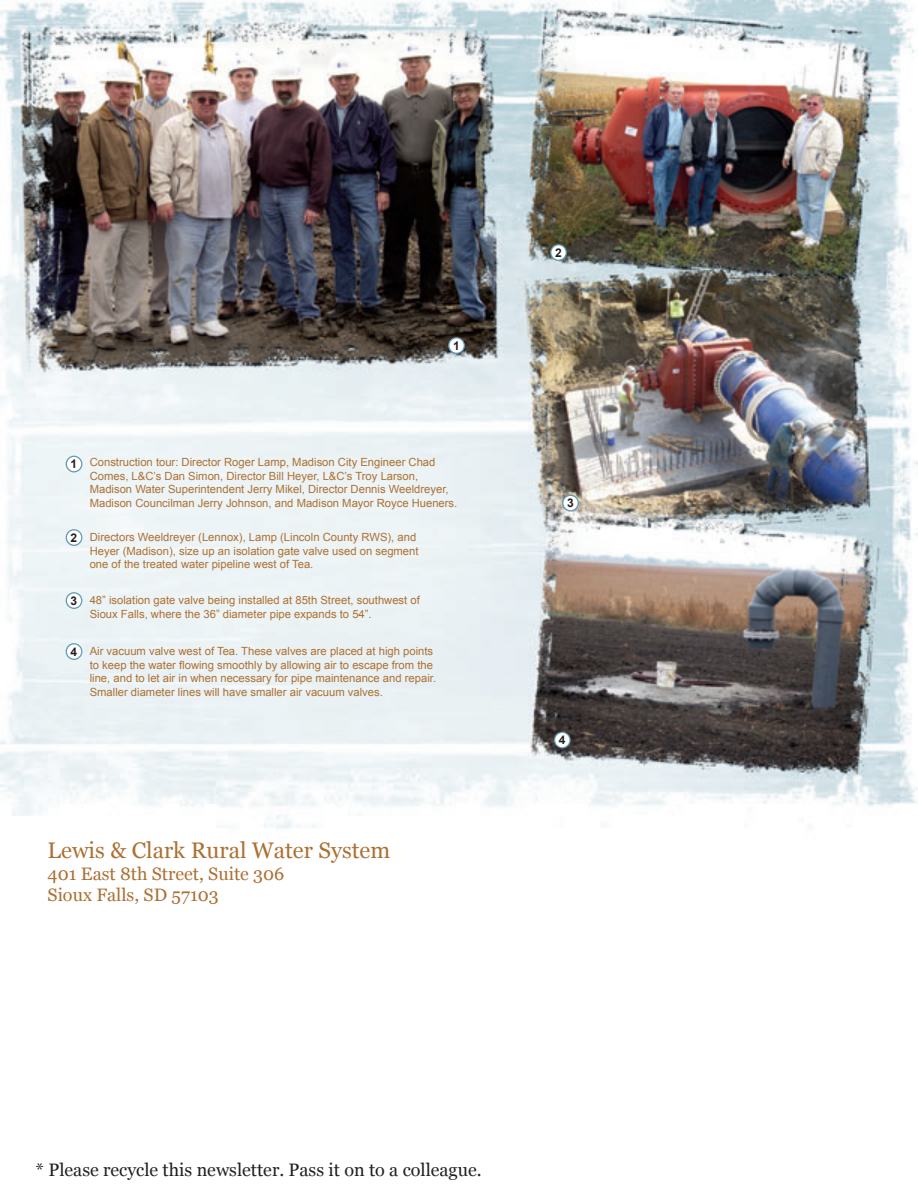
<style>
.page{position:relative;width:918px;height:1188px;background:#fff}
.page>*{position:absolute;margin:0;border:0;box-sizing:border-box;transform-origin:0 0}
.t1{font:22.5px "Georgia";color:#ac7033}
.t2{font:18px "Georgia";color:#231f20}
.t3{font:18px "Georgia";color:#ac7033}
.t4{font:700 12px "Arial";color:#231f20}
.t5{font:11.25px/13.5px "Arial";color:#ac7033}
</style>
<div class="page">
<img style="left:0;top:0;width:918px;height:829px">
<svg style="left:66px;top:456px;width:16px;height:16px"></svg>
<div style="left:67px;top:457px;width:14px;height:14px;background:#fff;border-radius:50%"></div>
<svg style="left:66px;top:529px;width:16px;height:17px"></svg>
<div style="left:67px;top:530px;width:14px;height:15px;background:#fff;border-radius:50%"></div>
<svg style="left:66px;top:592px;width:16px;height:17px"></svg>
<div style="left:67px;top:593px;width:14px;height:15px;background:#fff;border-radius:50%"></div>
<svg style="left:66px;top:643px;width:16px;height:17px"></svg>
<div style="left:67px;top:644px;width:14px;height:15px;background:#fff;border-radius:50%"></div>
<svg style="left:448px;top:337px;width:17px;height:17px"></svg>
<div style="left:449px;top:338px;width:15px;height:15px;background:#fff;border-radius:50%"></div>
<svg style="left:550px;top:244px;width:17px;height:17px"></svg>
<div style="left:551px;top:245px;width:15px;height:15px;background:#fff;border-radius:50%"></div>
<svg style="left:562px;top:495px;width:17px;height:16px"></svg>
<div style="left:563px;top:496px;width:15px;height:14px;background:#fff;border-radius:50%"></div>
<svg style="left:554px;top:732px;width:17px;height:16px"></svg>
<div style="left:555px;top:733px;width:14px;height:14px;background:#fff;border-radius:50%"></div>
<p class="t4" style="left:453px;top:339px;width:8px">1</p>
<p class="t4" style="left:71px;top:457px;width:8px">1</p>
<p class="t4" style="left:71px;top:531px;width:8px">2</p>
<p class="t4" style="left:71px;top:594px;width:8px">3</p>
<p class="t4" style="left:71px;top:645px;width:8px">4</p>
<p class="t5" style="left:90px;top:456px;width:369px">Construction tour: Director Roger Lamp, Madison City Engineer Chad Comes, L&amp;C’s Dan Simon, Director Bill Heyer, L&amp;C’s Troy Larson, Madison Water Superintendent Jerry Mikel, Director Dennis Weeldreyer, Madison Councilman Jerry Johnson, and Madison Mayor Royce Hueners.</p>
<p class="t5" style="left:90px;top:531px;width:330px">Directors Weeldreyer (Lennox), Lamp (Lincoln County RWS), and<br>Heyer (Madison), size up an isolation gate valve used on segment one of the treated water pipeline west of Tea.</p>
<p class="t5" style="left:90px;top:594px;width:332px">48” isolation gate valve being installed at 85th Street, southwest of<br>Sioux Falls, where the 36” diameter pipe expands to 54”.</p>
<p class="t5" style="left:90px;top:645px;width:348px">Air vacuum valve west of Tea. These valves are placed at high points to keep the water flowing smoothly by allowing air to escape from the line, and to let air in when necessary for pipe maintenance and repair.<br>Smaller diameter lines will have smaller air vacuum valves.</p>
<p class="t1" style="left:48px;top:838px;width:344px">Lewis &amp; Clark Rural Water System</p>
<p class="t3" style="left:48px;top:863px;width:238px">401 East 8th Street, Suite 306</p>
<p class="t3" style="left:48px;top:885px;width:173px">Sioux Falls, SD 57103</p>
<p class="t4" style="left:555px;top:246px;width:8px">2</p>
<p class="t4" style="left:567px;top:496px;width:8px">3</p>
<p class="t4" style="left:559px;top:733px;width:8px">4</p>
<p class="t2" style="left:36px;top:1159px;width:448px">* Please recycle this newsletter. Pass it on to a colleague.</p>
</div>
